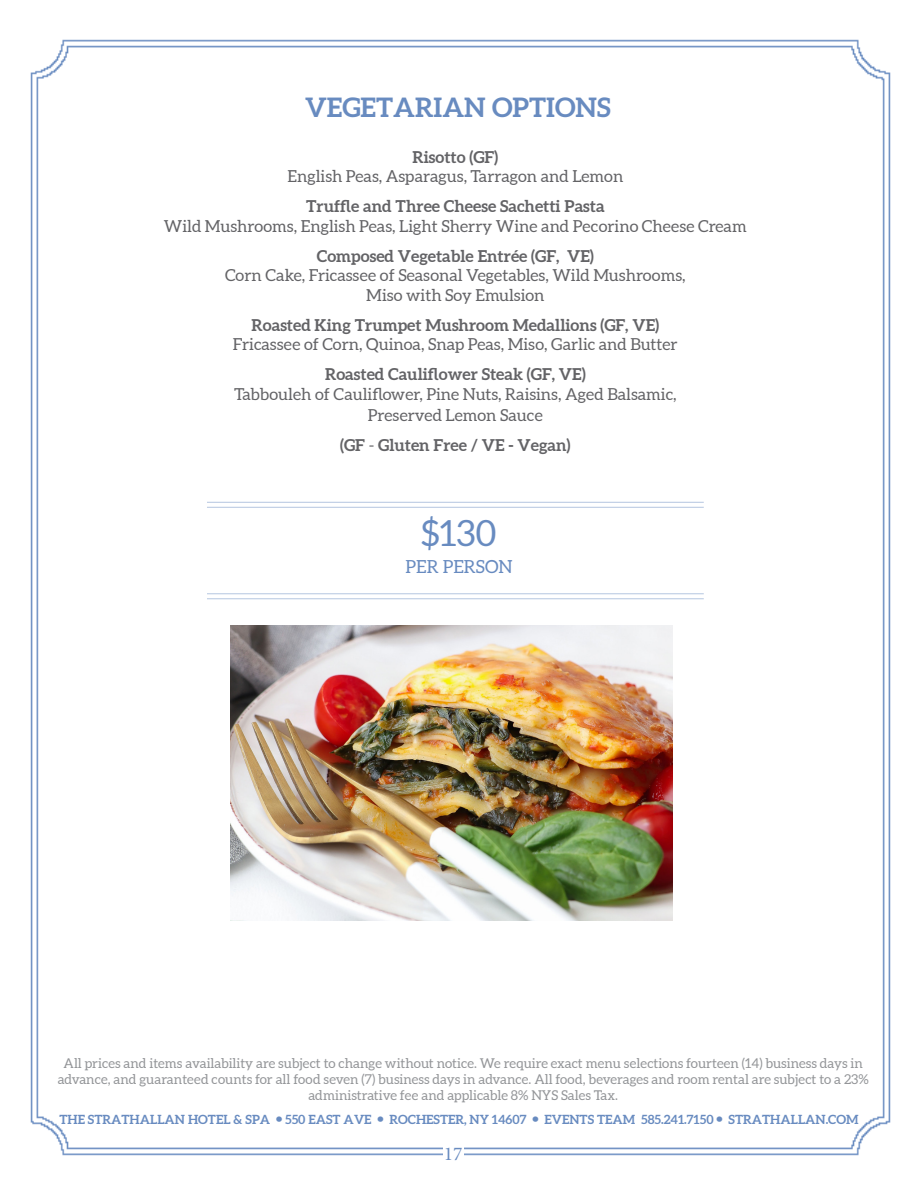
<style>
.page{position:relative;width:918px;height:1188px;background:#fff}
.page>*{position:absolute;margin:0;border:0;box-sizing:border-box;transform-origin:0 0}
.t1{font:36px "Aleo";color:#688bc0}
.t2{font:700 27px "Aleo";color:#688bc0}
.t3{font:19.5px "Minion Pro";color:#688bc0}
.t4{font:18px "Aleo";color:#688bc0}
.t5{font:16.5px "Aleo";color:#636366}
.t6{font:700 16.5px "Aleo";color:#636366}
.t7{font:13.5px/16.2px "Aleo";color:#939598;text-align:center}
.t8{font:700 12.75px "Aleo";color:#688bc0}
.s1{font-weight:400}
</style>
<div class="page">
<img style="left:30px;top:39px;width:861px;height:1117px">
<div style="left:444px;top:1146px;width:20px;height:23px;background:#fff"></div>
<hr style="left:207px;top:593px;width:497px;height:1px;background:#688bc0">
<hr style="left:207px;top:598px;width:497px;height:1px;background:#688bc0">
<hr style="left:207px;top:502px;width:497px;height:1px;background:#688bc0">
<hr style="left:207px;top:507px;width:497px;height:1px;background:#688bc0">
<img style="left:230px;top:626px;width:443px;height:295px">
<p class="t2" style="left:305px;top:91px;width:307px">VEGETARIAN OPTIONS</p>
<p class="t6" style="left:412px;top:147px;width:87px">Risotto (GF)</p>
<p class="t5" style="left:287px;top:167px;width:337px">English Peas, Asparagus, Tarragon and Lemon</p>
<p class="t6" style="left:306px;top:196px;width:300px">Truffle and Three Cheese Sachetti Pasta</p>
<p class="t5" style="left:164px;top:216px;width:584px">Wild Mushrooms, English Peas, Light Sherry Wine and Pecorino Cheese Cream</p>
<p class="t6" style="left:317px;top:246px;width:278px">Composed Vegetable Entrée (GF, VE)</p>
<p class="t5" style="left:225px;top:266px;width:462px">Corn Cake, Fricassee of Seasonal Vegetables, Wild Mushrooms,</p>
<p class="t5" style="left:366px;top:285px;width:180px">Miso with Soy Emulsion</p>
<p class="t6" style="left:252px;top:315px;width:409px">Roasted King Trumpet Mushroom Medallions (GF, VE)</p>
<p class="t5" style="left:233px;top:335px;width:446px">Fricassee of Corn, Quinoa, Snap Peas, Miso, Garlic and Butter</p>
<p class="t6" style="left:325px;top:364px;width:262px">Roasted Cauliflower Steak (GF, VE)</p>
<p class="t5" style="left:234px;top:384px;width:444px">Tabbouleh of Cauliflower, Pine Nuts, Raisins, Aged Balsamic,</p>
<p class="t5" style="left:368px;top:405px;width:177px">Preserved Lemon Sauce</p>
<p class="t6" style="left:340px;top:435px;width:232px">(GF <span class="s1">-</span> Gluten Free / VE - Vegan)</p>
<p class="t1" style="left:421px;top:512px;width:77px">$130</p>
<p class="t4" style="left:406px;top:556px;width:108px">PER PERSON</p>
<p class="t7" style="left:58px;top:1056px;width:813px">All prices and items availability are subject to change without notice. We require exact menu selections fourteen (14) business days in advance, and guaranteed counts for all food seven (7) business days in advance. All food, beverages and room rental are subject to a 23% administrative fee and applicable 8% NYS Sales Tax.</p>
<p class="t8" style="left:59px;top:1112px;width:801px">THE STRATHALLAN HOTEL &amp; SPA • 550 EAST AVE • ROCHESTER, NY 14607 • EVENTS TEAM 585.241.7150 • STRATHALLAN.COM</p>
<p class="t3" style="left:444px;top:1140px;width:20px">17</p>
</div>
